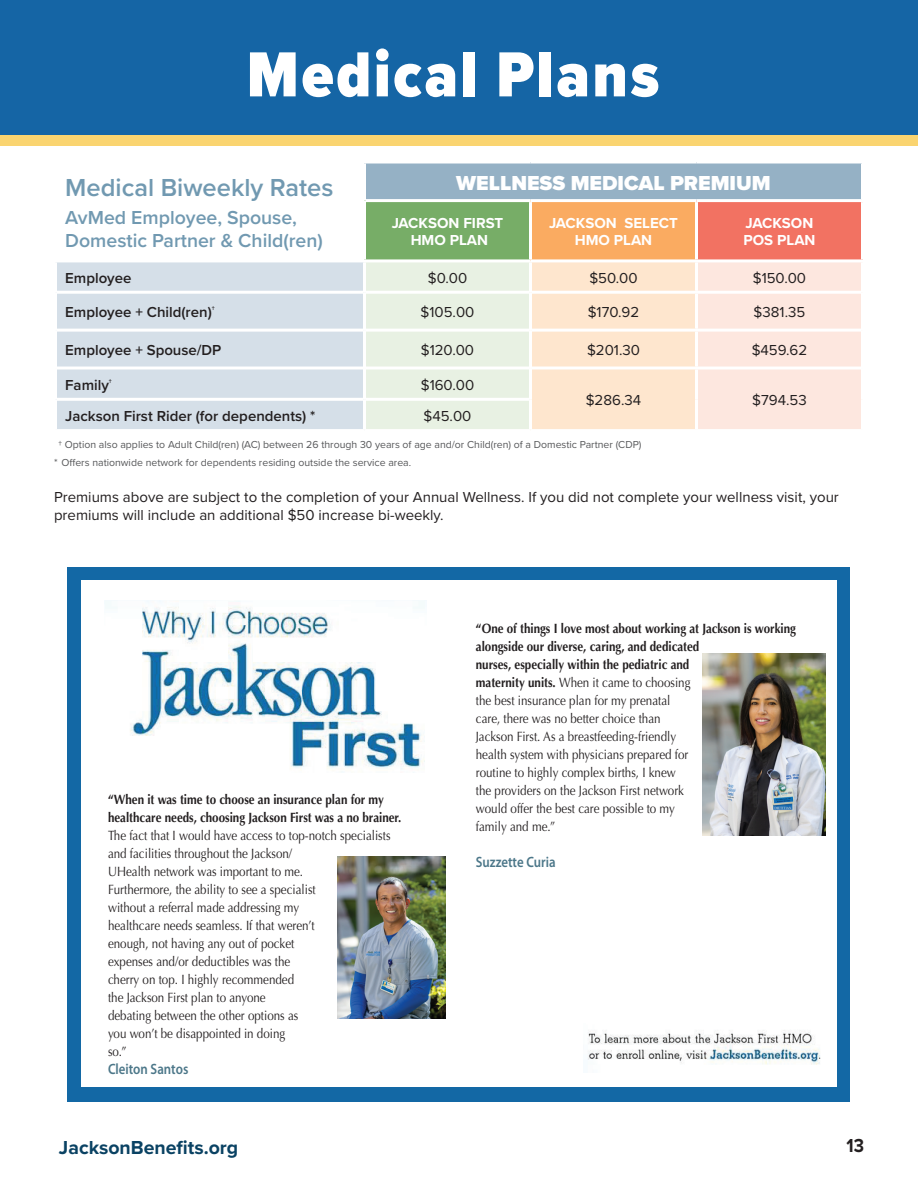
<style>
.page{position:relative;width:918px;height:1188px;background:#fff}
.page>*{position:absolute;margin:0;border:0;box-sizing:border-box;transform-origin:0 0}
.t1{font:900 66px "Proxima Nova Cond";letter-spacing:.04em;color:#fff}
.t2{font:600 25.5px "Proxima Nova";color:#7199b1}
.t3{font:900 21px "Proxima Nova";color:#fff}
.t4{font:600 19.5px/23.4px "Proxima Nova";color:#7199b1}
.t5{font:700 19.5px "Proxima Nova";color:#0a4263}
.t6{font:700 19.5px "Proxima Nova";color:#231f20;scale:.9 1}
.t7{font:15px/18px "Proxima Nova";color:#231f20}
.t8{font:600 15px "Proxima Nova";color:#231f20}
.t9{font:700 15px/16.5px "Proxima Nova";color:#fff;text-align:center}
.t10{font:600 15px "Myriad Pro";color:#4c7789;scale:.86 1}
.t11{font:13.5px/18px "Optima";color:#231f20;scale:.86 1}
.t12{font:700 13.5px/18px "Optima";color:#231f20;scale:.86 1}
.t13{font:10.5px/18px "Proxima Nova";color:#57585a}
.s1{font-weight:700}
</style>
<div class="page">
<div style="left:0;top:126px;width:918px;height:20px;background:#fad470"></div>
<div style="left:0;top:0;width:918px;height:135px;background:#1565a5"></div>
<div style="left:364px;top:162px;width:498px;height:39px;background:#95b1c5"></div>
<div style="left:364px;top:201px;width:167px;height:60px;background:#77ad67"></div>
<div style="left:531px;top:201px;width:166px;height:60px;background:#faab61"></div>
<div style="left:696px;top:201px;width:166px;height:60px;background:#f27262"></div>
<div style="left:57px;top:262px;width:306px;height:167px;background:#d5dfe8"></div>
<svg style="left:366px;top:262px;width:495px;height:167px;background:#f6eada"></svg>
<hr style="left:57px;top:291px;width:306px;height:3px;background:#fff">
<hr style="left:57px;top:329px;width:306px;height:3px;background:#fff">
<hr style="left:57px;top:367px;width:306px;height:3px;background:#fff">
<hr style="left:57px;top:398px;width:306px;height:3px;background:#fff">
<hr style="left:366px;top:291px;width:163px;height:3px;background:#fff">
<hr style="left:366px;top:329px;width:163px;height:3px;background:#fff">
<hr style="left:366px;top:367px;width:163px;height:3px;background:#fff">
<hr style="left:54px;top:160px;width:312px;height:4px;background:#fff">
<hr style="left:54px;top:259px;width:312px;height:3px;background:#fff">
<hr style="left:529px;top:262px;width:3px;height:30px;background:#fff">
<hr style="left:529px;top:292px;width:3px;height:38px;background:#fff">
<hr style="left:529px;top:330px;width:3px;height:38px;background:#fff">
<hr style="left:529px;top:368px;width:3px;height:31px;background:#fff">
<hr style="left:529px;top:399px;width:3px;height:30px;background:#fff">
<hr style="left:532px;top:291px;width:166px;height:3px;background:#fff">
<hr style="left:532px;top:329px;width:166px;height:3px;background:#fff">
<hr style="left:532px;top:367px;width:166px;height:3px;background:#fff">
<svg style="left:366px;top:162px;width:165px;height:2px"></svg>
<svg style="left:531px;top:162px;width:165px;height:2px"></svg>
<svg style="left:696px;top:162px;width:166px;height:2px"></svg>
<hr style="left:861px;top:163px;width:3px;height:36px;background:#fff">
<hr style="left:363px;top:163px;width:3px;height:38px;background:#fff">
<hr style="left:366px;top:398px;width:163px;height:3px;background:#fff">
<hr style="left:696px;top:199px;width:168px;height:3px;background:#fff">
<hr style="left:861px;top:202px;width:3px;height:57px;background:#fff">
<hr style="left:531px;top:199px;width:166px;height:3px;background:#fff">
<hr style="left:695px;top:202px;width:3px;height:57px;background:#fff">
<hr style="left:531px;top:259px;width:164px;height:3px;background:#fff">
<hr style="left:363px;top:201px;width:3px;height:58px;background:#fff">
<hr style="left:366px;top:199px;width:165px;height:3px;background:#fff">
<hr style="left:529px;top:202px;width:3px;height:57px;background:#fff">
<hr style="left:366px;top:259px;width:165px;height:3px;background:#fff">
<hr style="left:695px;top:262px;width:3px;height:29px;background:#fff">
<hr style="left:695px;top:294px;width:3px;height:35px;background:#fff">
<hr style="left:695px;top:332px;width:3px;height:35px;background:#fff">
<hr style="left:695px;top:370px;width:3px;height:29px;background:#fff">
<hr style="left:695px;top:399px;width:3px;height:30px;background:#fff">
<hr style="left:695px;top:259px;width:169px;height:3px;background:#fff">
<hr style="left:698px;top:291px;width:163px;height:3px;background:#fff">
<hr style="left:698px;top:329px;width:163px;height:3px;background:#fff">
<hr style="left:698px;top:367px;width:163px;height:3px;background:#fff">
<div style="left:68px;top:567px;width:782px;height:534px;background:#1368a5"></div>
<div style="left:81px;top:581px;width:756px;height:506px;background:#fff"></div>
<img style="left:105px;top:600px;width:322px;height:173px">
<img style="left:587px;top:1030px;width:234px;height:35px">
<img style="left:338px;top:856px;width:108px;height:162px">
<img style="left:702px;top:653px;width:123px;height:183px">
<h1 class="t1" style="left:247px;top:26px;width:414px">Medical Plans</h1>
<h2 class="t2" style="left:65px;top:168px;width:270px">Medical Biweekly Rates</h2>
<h3 class="t4" style="left:65px;top:205px;width:259px">AvMed Employee, Spouse,<br>Domestic Partner &amp; Child(ren)</h3>
<h3 class="t3" style="left:456px;top:167px;width:316px">WELLNESS MEDICAL PREMIUM</h3>
<p class="t9" style="left:392px;top:215px;width:113px">JACKSON FIRST<br>HMO PLAN</p>
<p class="t9" style="left:549px;top:215px;width:130px">JACKSON SELECT<br>HMO PLAN</p>
<p class="t9" style="left:743px;top:215px;width:74px;text-align:left">JACKSON<br>POS PLAN</p>
<p class="t8" style="left:65px;top:266px;width:68px">Employee</p>
<p class="t7" style="left:428px;top:268px;width:41px">$0.00</p>
<p class="t7" style="left:589px;top:268px;width:50px">$50.00</p>
<p class="t7" style="left:753px;top:268px;width:55px">$150.00</p>
<p class="t8" style="left:65px;top:301px;width:151px">Employee + Child(ren)<sup>†</sup></p>
<p class="t7" style="left:421px;top:302px;width:55px">$105.00</p>
<p class="t7" style="left:588px;top:302px;width:53px">$170.92</p>
<p class="t7" style="left:754px;top:302px;width:53px">$381.35</p>
<p class="t8" style="left:65px;top:339px;width:158px">Employee + Spouse/DP</p>
<p class="t7" style="left:421px;top:340px;width:55px">$120.00</p>
<p class="t7" style="left:587px;top:340px;width:54px">$201.30</p>
<p class="t7" style="left:752px;top:340px;width:57px">$459.62</p>
<p class="t8" style="left:65px;top:373px;width:48px">Family<sup>†</sup></p>
<p class="t7" style="left:421px;top:375px;width:55px">$160.00</p>
<p class="t7" style="left:586px;top:391px;width:57px">$286.34</p>
<p class="t7" style="left:752px;top:391px;width:56px">$794.53</p>
<p class="t8" style="left:65px;top:405px;width:252px">Jackson First Rider (for dependents) *</p>
<p class="t7" style="left:424px;top:406px;width:49px">$45.00</p>
<p class="t13" style="left:54px;top:435px;width:589px;text-indent:5px">† Option also applies to Adult Child(ren) (AC) between 26 through 30 years of age and/or Child(ren) of a Domestic Partner (CDP) * Offers nationwide network for dependents residing outside the service area.</p>
<p class="t7" style="left:54px;top:487px;width:786px">Premiums above are subject to the completion of your Annual Wellness. If you did not complete your wellness visit, your premiums will include an additional $50 increase bi-weekly.</p>
<p class="t12" style="left:108px;top:791px;width:343px">“When it was time to choose an insurance plan for my healthcare needs, choosing Jackson First was a no brainer.</p>
<p class="t11" style="left:108px;top:827px;width:330px">The fact that I would have access to top-notch specialists and facilities throughout the Jackson/<br>UHealth network was important to me.<br>Furthermore, the ability to see a specialist<br>without a referral made addressing my<br>healthcare needs seamless. If that weren’t<br>enough, not having any out of pocket<br>expenses and/or deductibles was the<br>cherry on top. I highly recommended<br>the Jackson First plan to anyone<br>debating between the other options as<br>you won’t be disappointed in doing<br>so.”</p>
<p class="t10" style="left:108px;top:1061px;width:95px">Cleiton Santos</p>
<p class="t11" style="left:476px;top:620px;width:374px"><span class="s1">“One of things I love most about working at Jackson is working alongside our diverse, caring, and dedicated<br>nurses, especially within the pediatric and<br>maternity units.</span> When it came to choosing<br>the best insurance plan for my prenatal<br>care, there was no better choice than<br>Jackson First. As a breastfeeding-friendly<br>health system with physicians prepared for<br>routine to highly complex births, I knew<br>the providers on the Jackson First network<br>would offer the best care possible to my<br>family and me.”</p>
<p class="t10" style="left:476px;top:854px;width:94px">Suzzette Curia</p>
<h3 class="t5" style="left:59px;top:1133px;width:181px">JacksonBenefits.org</h3>
<h3 class="t6" style="left:846px;top:1131px;width:21px">13</h3>
</div>
